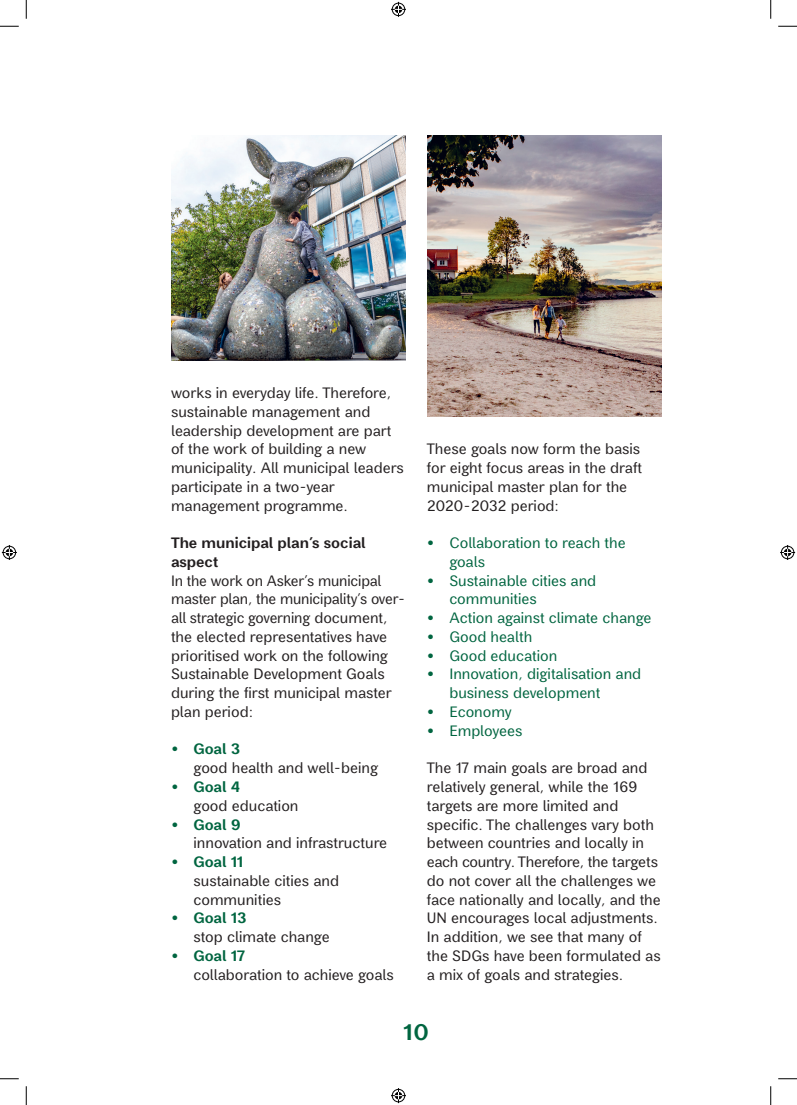
<style>
.page{position:relative;width:797px;height:1105px;background:#fff}
.page>*{position:absolute;margin:0;border:0;box-sizing:border-box;transform-origin:0 0}
.t1{font:700 22.5px "Asker Sans";color:#006540}
.t2{font:15px/18.8px "Asker Sans";color:#231f20}
.t3{font:15px/18.8px "Asker Sans";color:#006540}
.t4{font:700 15px "Asker Sans";color:#006540}
.t5{font:700 15px/18.8px "Asker Sans";color:#231f20}
</style>
<div class="page">
<img style="left:171px;top:136px;width:234px;height:225px">
<img style="left:427px;top:136px;width:234px;height:281px">
<svg style="left:0;top:25px;width:19px;height:2px"></svg>
<svg style="left:778px;top:25px;width:19px;height:2px"></svg>
<svg style="left:0;top:1078px;width:19px;height:1px"></svg>
<svg style="left:778px;top:1078px;width:19px;height:1px"></svg>
<svg style="left:25px;top:0;width:2px;height:19px"></svg>
<svg style="left:25px;top:1086px;width:2px;height:19px"></svg>
<svg style="left:770px;top:0;width:1px;height:19px"></svg>
<svg style="left:770px;top:1086px;width:1px;height:19px"></svg>
<svg style="left:391px;top:2px;width:15px;height:15px"></svg>
<svg style="left:391px;top:1088px;width:15px;height:15px"></svg>
<svg style="left:2px;top:545px;width:15px;height:15px"></svg>
<svg style="left:780px;top:545px;width:15px;height:15px"></svg>
<p class="t2" style="left:171px;top:383px;width:234px">works in everyday life. Therefore, sustainable management and leadership development are part of the work of building a new municipality. All municipal leaders participate in a two-year management programme.</p>
<p class="t5" style="left:171px;top:533px;width:196px">The municipal plan’s social aspect</p>
<p class="t2" style="left:171px;top:571px;width:236px">In the work on Asker’s municipal master plan, the municipality’s over&shy;all strategic governing document, the elected representatives have prioritised work on the following<br>Sustainable Development Goals during the first municipal master plan period:</p>
<p class="t4" style="left:171px;top:740px;width:71px">• Goal 3</p>
<p class="t2" style="left:193px;top:758px;width:186px">good health and well-being</p>
<p class="t4" style="left:171px;top:777px;width:71px">• Goal 4</p>
<p class="t2" style="left:193px;top:796px;width:106px">good education</p>
<p class="t4" style="left:171px;top:815px;width:71px">• Goal 9</p>
<p class="t2" style="left:193px;top:833px;width:195px">innovation and infrastructure</p>
<p class="t4" style="left:171px;top:852px;width:74px">• Goal 11</p>
<p class="t2" style="left:193px;top:871px;width:147px">sustainable cities and communities</p>
<p class="t4" style="left:171px;top:909px;width:77px">• Goal 13</p>
<p class="t2" style="left:193px;top:927px;width:138px">stop climate change</p>
<p class="t4" style="left:171px;top:946px;width:76px">• Goal 17</p>
<p class="t2" style="left:193px;top:964px;width:202px">collaboration to achieve goals</p>
<p class="t2" style="left:427px;top:439px;width:217px">These goals now form the basis for eight focus areas in the draft municipal master plan for the<br>2020-2032 period:</p>
<p class="t3" style="left:449px;top:533px;width:178px;text-indent:-23px">• Collaboration to reach the goals</p>
<p class="t3" style="left:449px;top:571px;width:148px;text-indent:-22px">• Sustainable cities and communities</p>
<p class="t3" style="left:427px;top:608px;width:226px">• Action against climate change</p>
<p class="t3" style="left:427px;top:627px;width:107px">• Good health</p>
<p class="t3" style="left:427px;top:646px;width:132px">• Good education</p>
<p class="t3" style="left:449px;top:664px;width:193px;text-indent:-22px">• Innovation, digitalisation and business development</p>
<p class="t3" style="left:427px;top:702px;width:86px">• Economy</p>
<p class="t3" style="left:427px;top:721px;width:97px">• Employees</p>
<p class="t2" style="left:427px;top:758px;width:235px">The 17 main goals are broad and relatively general, while the 169 targets are more limited and specific. The challenges vary both between countries and locally in each country. Therefore, the targets do not cover all the challenges we face nationally and locally, and the<br>UN encourages local adjustments.<br>In addition, we see that many of the SDGs have been formulated as a mix of goals and strategies.</p>
<h1 class="t1" style="left:403px;top:1018px;width:28px">10</h1>
</div>
